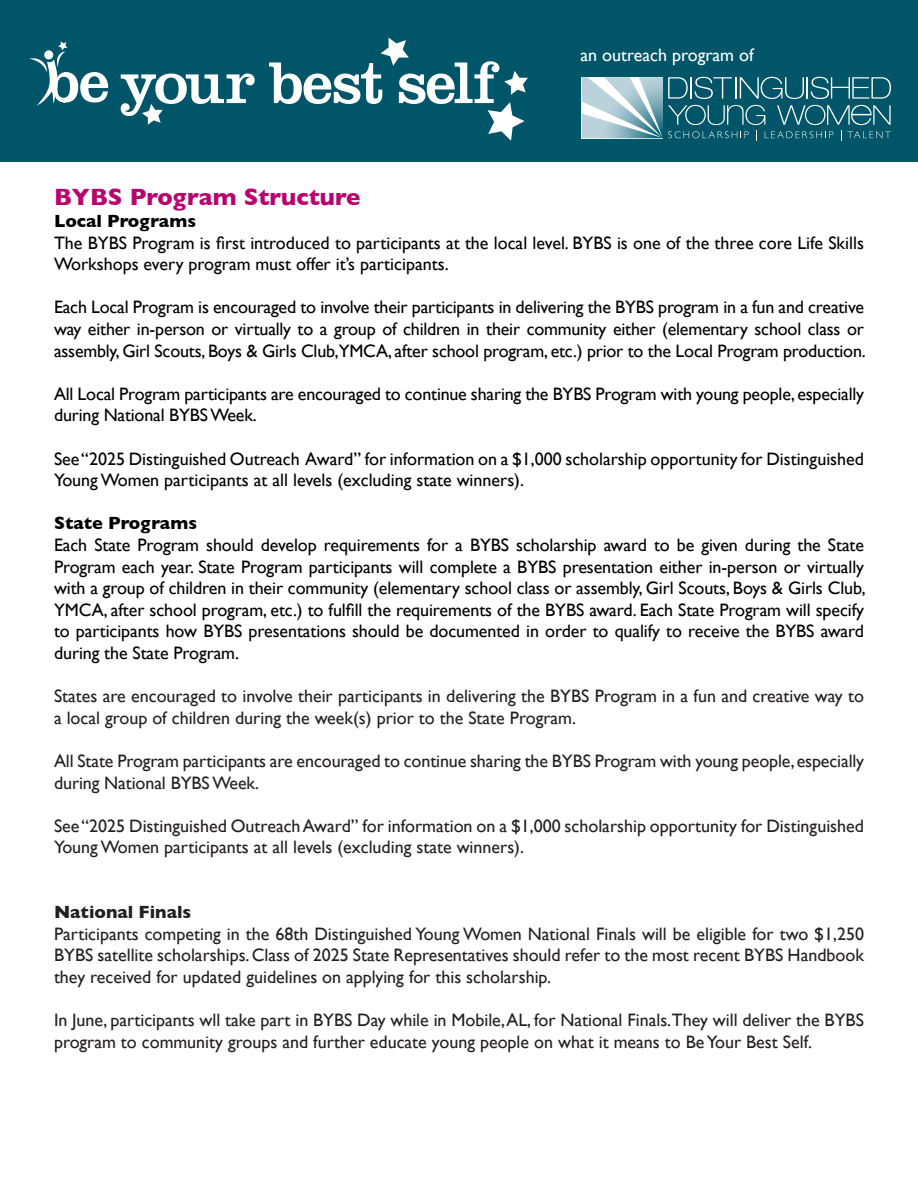
<style>
.page{position:relative;width:918px;height:1188px;background:#fff}
.page>*{position:absolute;margin:0;border:0;box-sizing:border-box;transform-origin:0 0}
.t1{font:700 24px "Gill Sans";color:#ba006e}
.t2{font:18px/21.6px "Gill Sans";color:#000}
.t3{font:18px/21.6px "Gill Sans";color:#231f20}
.t4{font:700 18px "Gill Sans";color:#000}
.t5{font:18px "Gill Sans";color:#fff}
.t6{font:700 18px "Gill Sans";color:#231f20}
</style>
<div class="page">
<div style="left:0;top:0;width:918px;height:161px;background:#005568"></div>
<svg style="left:29px;top:41px;width:80px;height:65px"></svg>
<div style="left:44px;top:50px;width:9px;height:9px;background:#fff;border-radius:50%"></div>
<svg style="left:121px;top:74px;width:134px;height:51px"></svg>
<svg style="left:269px;top:38px;width:259px;height:103px"></svg>
<svg style="left:582px;top:77px;width:309px;height:64px"></svg>
<p class="t5" style="left:581px;top:45px;width:174px">an outreach program of</p>
<p class="t1" style="left:54px;top:178px;width:308px">BYBS Program Structure</p>
<p class="t4" style="left:54px;top:207px;width:144px">Local Programs</p>
<p class="t2" style="left:54px;top:232px;width:811px">The BYBS Program is first introduced to participants at the local level. BYBS is one of the three core Life Skills<br>Workshops every program must offer it’s participants.</p>
<p class="t2" style="left:54px;top:296px;width:813px;text-align:justify">Each Local Program is encouraged to involve their participants in delivering the BYBS program in a fun and creative way either in-person or virtually to a group of children in their community either (elementary school class or assembly, Girl Scouts, Boys &amp; Girls Club,YMCA, after school program, etc.) prior to the Local Program production.</p>
<p class="t2" style="left:54px;top:383px;width:812px">All Local Program participants are encouraged to continue sharing the BYBS Program with young people, especially during National BYBS Week.</p>
<p class="t2" style="left:54px;top:448px;width:812px">See “2025 Distinguished Outreach Award” for information on a $1,000 scholarship opportunity for Distinguished<br>Young Women participants at all levels (excluding state winners).</p>
<p class="t4" style="left:54px;top:509px;width:145px">State Programs</p>
<p class="t2" style="left:54px;top:534px;width:813px;text-align:justify">Each State Program should develop requirements for a BYBS scholarship award to be given during the State Program each year. State Program participants will complete a BYBS presentation either in-person or virtually with a group of children in their community (elementary school class or assembly, Girl Scouts, Boys &amp; Girls Club, YMCA, after school program, etc.) to fulfill the requirements of the BYBS award. Each State Program will specify to participants how BYBS presentations should be documented in order to qualify to receive the BYBS award during the State Program.</p>
<p class="t3" style="left:54px;top:685px;width:811px">States are encouraged to involve their participants in delivering the BYBS Program in a fun and creative way to a local group of children during the week(s) prior to the State Program.</p>
<p class="t3" style="left:54px;top:750px;width:812px">All State Program participants are encouraged to continue sharing the BYBS Program with young people, especially during National BYBS Week.</p>
<p class="t3" style="left:54px;top:815px;width:812px">See “2025 Distinguished Outreach Award” for information on a $1,000 scholarship opportunity for Distinguished<br>Young Women participants at all levels (excluding state winners).</p>
<p class="t6" style="left:54px;top:898px;width:139px">National Finals</p>
<p class="t3" style="left:54px;top:923px;width:812px;text-align:justify">Participants competing in the 68th Distinguished Young Women National Finals will be eligible for two $1,250<br>BYBS satellite scholarships. Class of 2025 State Representatives should refer to the most recent BYBS Handbook they received for updated guidelines on applying for this scholarship.</p>
<p class="t3" style="left:54px;top:1009px;width:811px">In June, participants wll take part in BYBS Day while in Mobile, AL, for National Finals.They will deliver the BYBS program to community groups and further educate young people on what it means to Be Your Best Self.</p>
</div>
